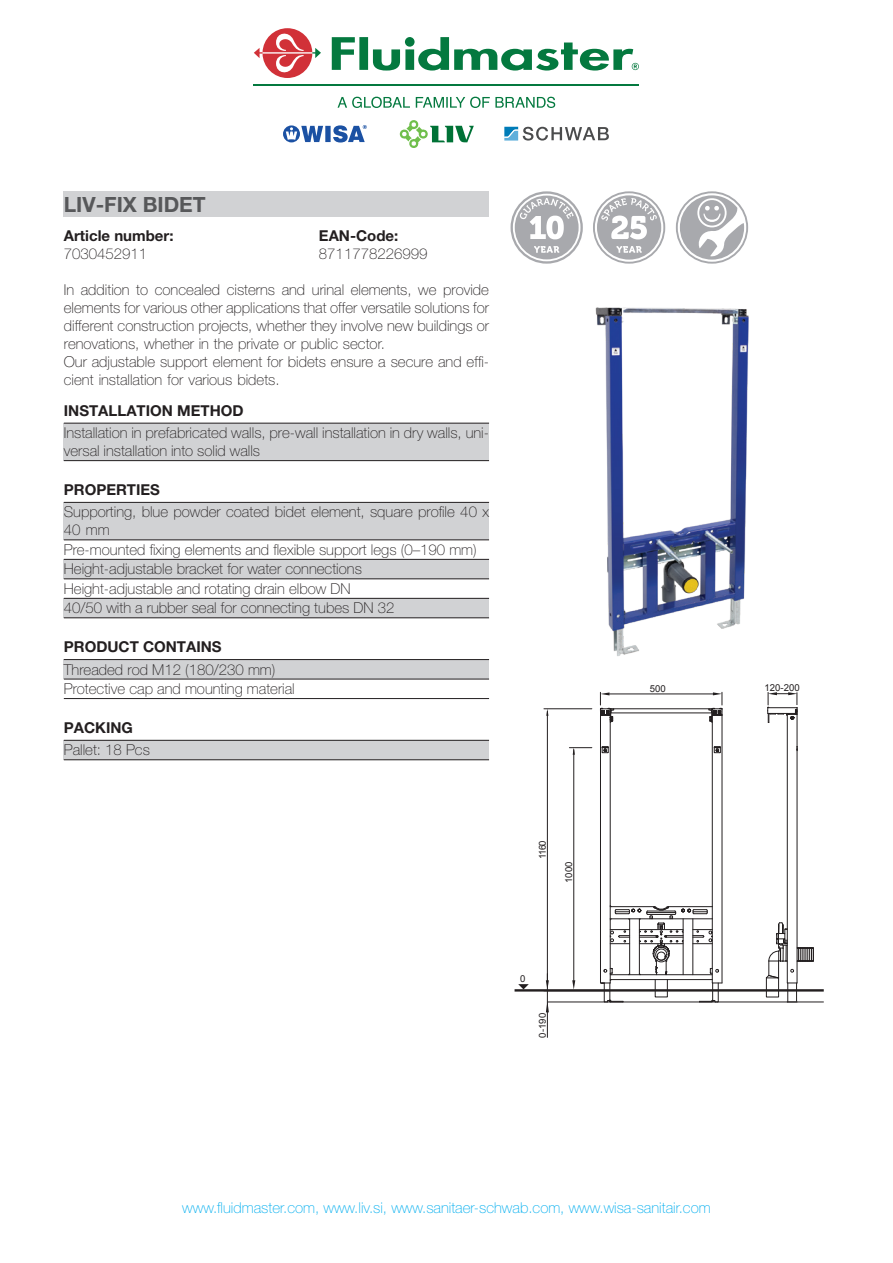
<style>
.page{position:relative;width:893px;height:1263px;background:#fff}
.page>*{position:absolute;margin:0;border:0;box-sizing:border-box;transform-origin:0 0}
.t1{font:700 21px "Helvetica Neue LT Pro";color:#57585a}
.t2{font:100 15px/18px "Helvetica Neue LT Pro";color:#231f20}
.t3{font:100 15px "Helvetica Neue LT Pro";color:#00aeef}
.t4{font:700 15px "Helvetica Neue LT Pro";color:#231f20}
.t5{font:9.6px "Arial";color:#231f20}
</style>
<div class="page">
<svg style="left:332px;top:37px;width:307px;height:34px"></svg>
<svg style="left:254px;top:28px;width:67px;height:50px"></svg>
<svg style="left:338px;top:97px;width:217px;height:11px"></svg>
<hr style="left:254px;top:84px;width:385px;height:1px;background:#04793f">
<svg style="left:283px;top:125px;width:84px;height:18px"></svg>
<svg style="left:399px;top:120px;width:75px;height:28px"></svg>
<svg style="left:504px;top:127px;width:105px;height:14px"></svg>
<img style="left:595px;top:307px;width:154px;height:349px">
<hr style="left:544px;top:708px;width:48px;height:1px;background:#231f20">
<hr style="left:600px;top:715px;width:1px;height:268px;background:#231f20">
<hr style="left:610px;top:715px;width:1px;height:192px;background:#231f20">
<hr style="left:712px;top:715px;width:1px;height:192px;background:#231f20">
<hr style="left:722px;top:715px;width:1px;height:268px;background:#231f20">
<hr style="left:611px;top:713px;width:100px;height:1px;background:#231f20">
<hr style="left:611px;top:708px;width:100px;height:1px;background:#231f20">
<svg style="left:602px;top:746px;width:7px;height:7px"></svg>
<svg style="left:714px;top:746px;width:7px;height:7px"></svg>
<hr style="left:787px;top:714px;width:1px;height:269px;background:#231f20">
<hr style="left:797px;top:714px;width:1px;height:269px;background:#231f20">
<svg style="left:766px;top:922px;width:48px;height:80px"></svg>
<svg style="left:600px;top:905px;width:122px;height:97px"></svg>
<hr style="left:547px;top:1002px;width:277px;height:1px;background:#231f20">
<svg style="left:518px;top:984px;width:11px;height:5px"></svg>
<hr style="left:515px;top:989px;width:309px;height:2px;background:#231f20">
<svg style="left:572px;top:980px;width:3px;height:10px"></svg>
<svg style="left:569px;top:747px;width:23px;height:8px"></svg>
<hr style="left:573px;top:750px;width:1px;height:231px;background:#231f20">
<svg style="left:546px;top:980px;width:3px;height:10px"></svg>
<hr style="left:547px;top:711px;width:1px;height:269px;background:#231f20">
<svg style="left:546px;top:1001px;width:3px;height:11px"></svg>
<hr style="left:547px;top:974px;width:1px;height:63px;background:#231f20">
<hr style="left:609px;top:694px;width:106px;height:1px;background:#231f20">
<svg style="left:600px;top:692px;width:14px;height:31px"></svg>
<svg style="left:708px;top:692px;width:15px;height:31px"></svg>
<svg style="left:767px;top:692px;width:31px;height:31px"></svg>
<div style="left:64px;top:191px;width:425px;height:26px;background:#d1d2d4"></div>
<div style="left:64px;top:423px;width:425px;height:37px;background:#d1d2d4"></div>
<hr style="left:64px;top:423px;width:425px;height:1px;background:#231f20">
<hr style="left:64px;top:460px;width:425px;height:1px;background:#231f20">
<div style="left:64px;top:502px;width:425px;height:38px;background:#d1d2d4"></div>
<hr style="left:64px;top:502px;width:425px;height:1px;background:#231f20">
<hr style="left:64px;top:540px;width:425px;height:1px;background:#231f20">
<div style="left:64px;top:559px;width:425px;height:20px;background:#d1d2d4"></div>
<hr style="left:64px;top:559px;width:425px;height:1px;background:#231f20">
<hr style="left:64px;top:579px;width:425px;height:1px;background:#231f20">
<div style="left:64px;top:598px;width:425px;height:20px;background:#d1d2d4"></div>
<hr style="left:64px;top:598px;width:425px;height:1px;background:#231f20">
<hr style="left:64px;top:617px;width:425px;height:1px;background:#231f20">
<div style="left:64px;top:660px;width:425px;height:19px;background:#d1d2d4"></div>
<hr style="left:64px;top:659px;width:425px;height:1px;background:#231f20">
<hr style="left:64px;top:679px;width:425px;height:1px;background:#231f20">
<hr style="left:64px;top:698px;width:425px;height:1px;background:#231f20">
<div style="left:64px;top:740px;width:425px;height:20px;background:#d1d2d4"></div>
<hr style="left:64px;top:740px;width:425px;height:1px;background:#231f20">
<hr style="left:64px;top:759px;width:425px;height:1px;background:#231f20">
<svg style="left:676px;top:191px;width:72px;height:73px"></svg>
<svg style="left:511px;top:191px;width:72px;height:73px"></svg>
<svg style="left:593px;top:191px;width:72px;height:73px"></svg>
<h1 class="t1" style="left:64px;top:191px;width:143px">LIV-FIX BIDET</h1>
<p class="t4" style="left:64px;top:227px;width:111px">Article number:</p>
<p class="t4" style="left:319px;top:227px;width:81px">EAN-Code:</p>
<p class="t2" style="left:64px;top:245px;width:85px">7030452911</p>
<p class="t2" style="left:319px;top:245px;width:110px">8711778226999</p>
<p class="t2" style="left:64px;top:281px;width:427px">In addition to concealed cisterns and urinal elements, we provide elements for various other applications that offer versatile solutions for different construction projects, whether they involve new buildings or renovations, whether in the private or public sector.<br>Our adjustable support element for bidets ensure a secure and effi&shy;cient installation for various bidets.</p>
<p class="t4" style="left:64px;top:401px;width:181px">INSTALLATION METHOD</p>
<p class="t2" style="left:64px;top:424px;width:427px">Installation in prefabricated walls, pre-wall installation in dry walls, uni&shy;versal installation into solid walls</p>
<p class="t4" style="left:64px;top:481px;width:98px">PROPERTIES</p>
<p class="t2" style="left:64px;top:503px;width:427px">Supporting, blue powder coated bidet element, square profile 40 x<br>40 mm</p>
<p class="t2" style="left:64px;top:540px;width:414px;line-height:19.5px">Pre-mounted fixing elements and flexible support legs (0–190 mm)<br>Height-adjustable bracket for water connections<br>Height-adjustable and rotating drain elbow DN<br>40/50 with a rubber seal for connecting tubes DN 32</p>
<p class="t4" style="left:64px;top:638px;width:159px">PRODUCT CONTAINS</p>
<p class="t2" style="left:64px;top:659px;width:232px;line-height:19.5px">Threaded rod M12 (180/230 mm)<br>Protective cap and mounting material</p>
<p class="t4" style="left:64px;top:718px;width:71px">PACKING</p>
<p class="t2" style="left:64px;top:741px;width:88px">Pallet: 18 Pcs</p>
<p class="t5" style="left:536px;top:859px;width:21px;rotate:-90deg">1160</p>
<p class="t5" style="left:563px;top:883px;width:23px;rotate:-90deg">1000</p>
<p class="t5" style="left:520px;top:973px;width:7px">0</p>
<p class="t5" style="left:536px;top:1037px;width:26px;rotate:-90deg">0-190</p>
<p class="t5" style="left:650px;top:682px;width:17px">500</p>
<p class="t5" style="left:765px;top:681px;width:37px">120-200</p>
<p class="t3" style="left:182px;top:1199px;width:530px">www.fluidmaster.com, www.liv.si, www.sanitaer-schwab.com, www.wisa-sanitair.com</p>
</div>
